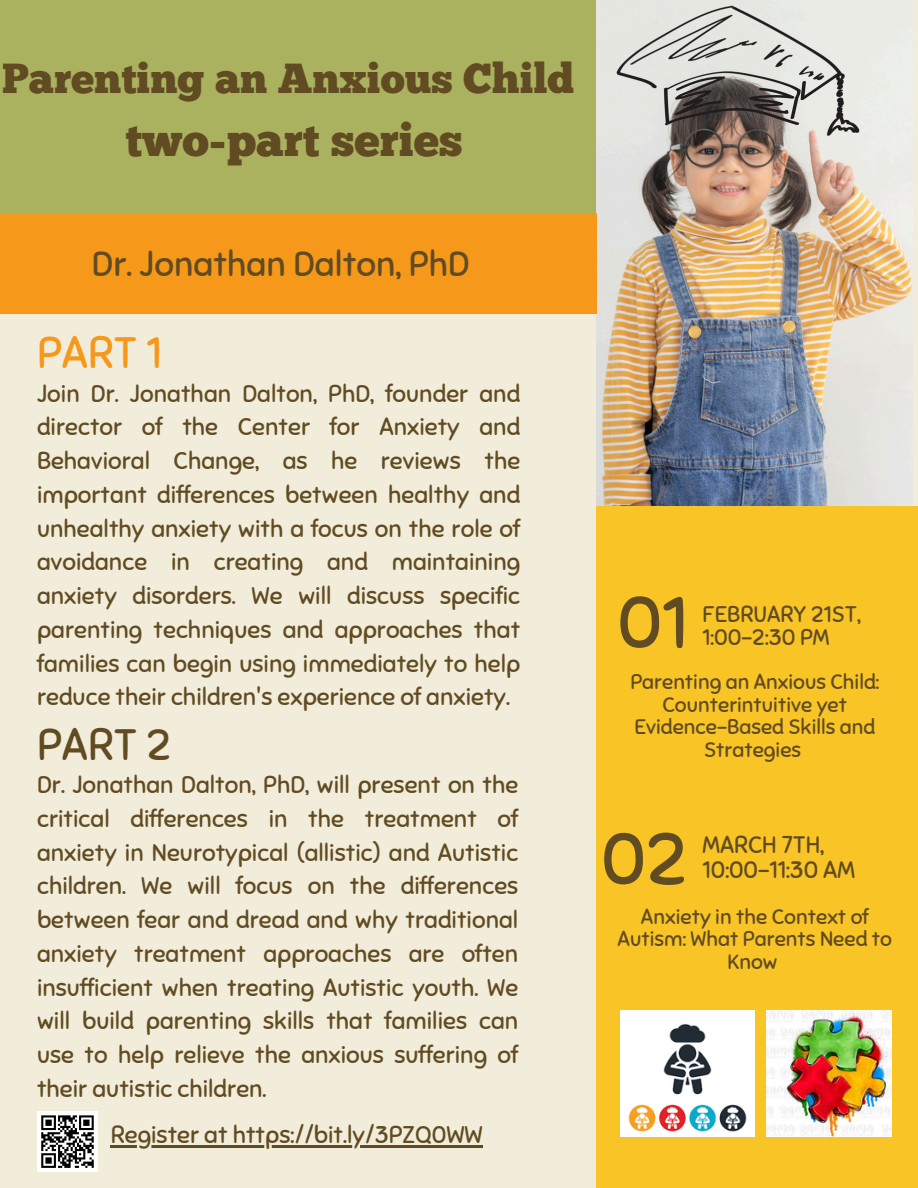
<style>
.page{position:relative;width:918px;height:1188px;background:#f1edda}
.page>*{position:absolute;margin:0;border:0;box-sizing:border-box;transform-origin:0 0}
.t1{font:73.5px "Sniglet";color:#614b22}
.t2{font:46.2px "Chunk Five";color:#614b22}
.t3{font:43.8px "Sniglet";color:#f6981a}
.t4{font:43.8px "Sniglet";color:#614b22}
.t5{font:42px "Chunk Five";color:#614b22}
.t6{font:34.95px "Sniglet";color:#614b22}
.t7{font:24.15px/33.8px "Sniglet";color:#614b22;text-align:justify}
.t8{font:23.85px/25.3px "Sniglet";color:#614b22}
.t9{font:22.5px/23.7px "Sniglet";color:#614b22}
.t10{font:21px/22.5px "Sniglet";color:#614b22;text-align:center}
</style>
<div class="page">
<div style="left:0;top:0;width:672px;height:264px;background:#aab15f"></div>
<img style="left:597px;top:0;width:316px;height:506px">
<div style="left:0;top:214px;width:597px;height:100px;background:#f6981a"></div>
<div style="left:597px;top:506px;width:321px;height:682px;background:#f8c426"></div>
<img style="left:767px;top:1011px;width:125px;height:126px">
<img style="left:621px;top:1011px;width:134px;height:126px">
<div style="left:37px;top:1111px;width:61px;height:61px;background:#fff"></div>
<svg style="left:41px;top:1115px;width:53px;height:53px"></svg>
<hr style="left:111px;top:1145px;width:372px;height:3px;background:#614b22">
<h2 class="t5" style="left:2px;top:62px;width:574px">Parenting an Anxious Child</h2>
<h2 class="t2" style="left:126px;top:122px;width:338px">two-part series</h2>
<p class="t6" style="left:92px;top:242px;width:379px">Dr. Jonathan Dalton, PhD</p>
<h3 class="t3" style="left:37px;top:326px;width:126px">PART 1</h3>
<h1 class="t7" style="left:37px;top:377px;width:485px">Join Dr. Jonathan Dalton, PhD, founder and director of the Center for Anxiety and Behavioral Change, as he reviews the important differences between healthy and unhealthy anxiety with a focus on the role of avoidance in creating and maintaining anxiety disorders. We will discuss specific parenting techniques and approaches that families can begin using immediately to help reduce their children's experience of anxiety.</h1>
<h5 class="t4" style="left:37px;top:718px;width:136px">PART 2</h5>
<h4 class="t7" style="left:37px;top:768px;width:483px">Dr. Jonathan Dalton, PhD, will present on the critical differences in the treatment of anxiety in Neurotypical (allistic) and Autistic children. We will focus on the differences between fear and dread and why traditional anxiety treatment approaches are often insufficient when treating Autistic youth. We will build parenting skills that families can use to help relieve the anxious suffering of their autistic children.</h4>
<h1 class="t7" style="left:111px;top:1118px;width:374px">Register at https://bit.ly/3PZQ0WW</h1>
<p class="t1" style="left:617px;top:578px;width:72px">01</p>
<p class="t9" style="left:703px;top:602px;width:160px">FEBRUARY 21ST,<br>1:00-2:30 PM</p>
<p class="t10" style="left:630px;top:671px;width:250px">Parenting an Anxious Child:<br>Counterintuitive yet<br>Evidence-Based Skills and<br>Strategies</p>
<h4 class="t1" style="left:601px;top:814px;width:88px">02</h4>
<p class="t8" style="left:703px;top:832px;width:154px">MARCH 7TH,<br>10:00-11:30 AM</p>
<p class="t10" style="left:618px;top:905px;width:276px">Anxiety in the Context of<br>Autism: What Parents Need to<br>Know</p>
</div>
